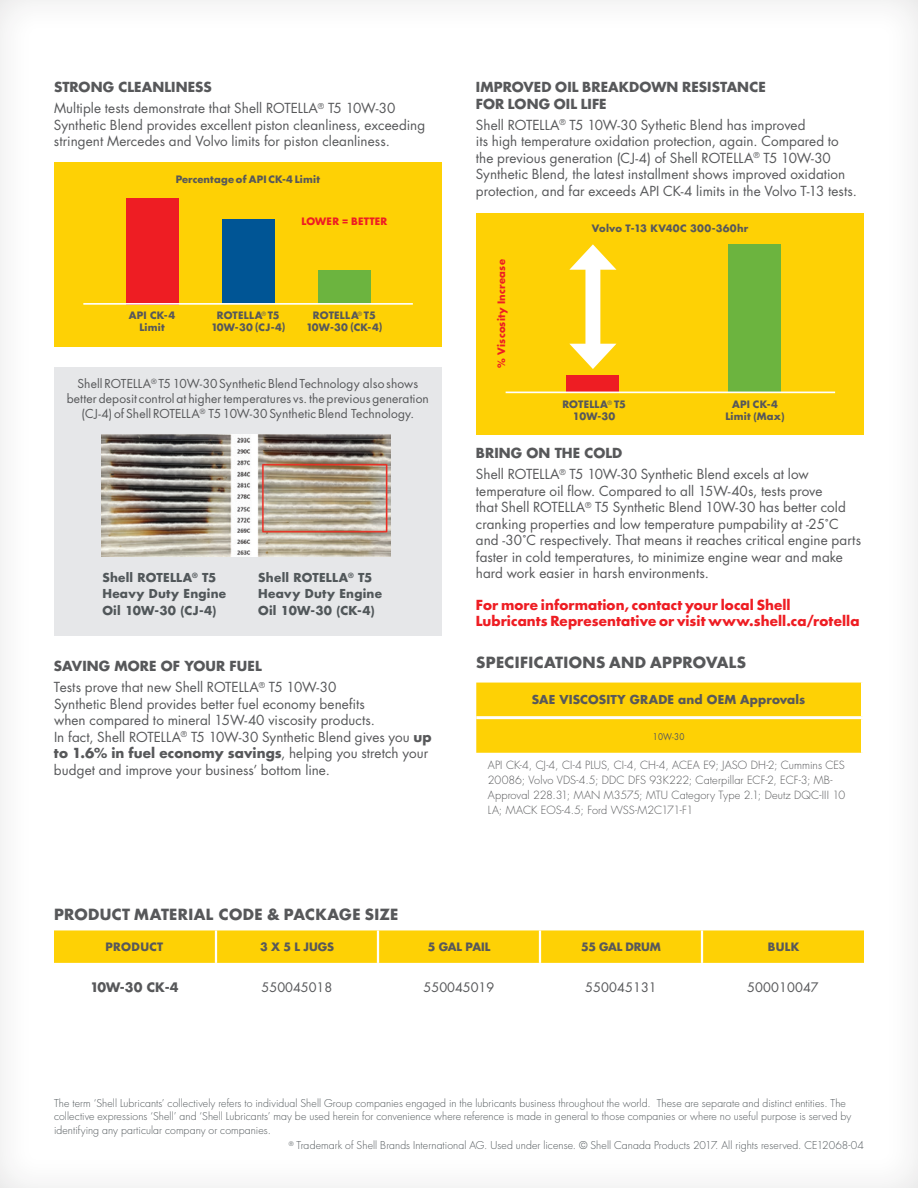
<style>
.page{position:relative;width:918px;height:1188px;background:#fff}
.page>*{position:absolute;margin:0;border:0;box-sizing:border-box;transform-origin:0 0}
.t1{font:700 15px "Futura Std";letter-spacing:.025em;color:#57585a}
.t2{font:13.5px/16.5px "Futura Std";letter-spacing:.005em;color:#57585a}
.t3{font:700 13.5px/16.5px "Futura Std";letter-spacing:.01em;color:#ee1d23}
.t4{font:700 13.5px/16.5px "Futura Std";letter-spacing:.01em;color:#57585a}
.t5{font:12.75px "Futura Std";letter-spacing:.005em;color:#57585a}
.t6{font:700 12.75px "Futura Std";color:#57585a}
.t7{font:12px/15px "Futura Std";letter-spacing:.01em;color:#57585a;text-align:center}
.t8{font:700 12px/16.5px "Futura Std";letter-spacing:.02em;color:#51575a}
.t9{font:700 12px "Futura Std";letter-spacing:.01em;color:#57585a}
.t10{font:700 11.25px "Futura Std";letter-spacing:-.005em;color:#57585a}
.t11{font:700 11.25px "Futura Std";letter-spacing:-.025em;color:#57585a}
.t12{font:700 11.25px "Futura Std";letter-spacing:.03em;color:#57585a}
.t13{font:300 10.95px/15px "Futura Std";color:#57585a}
.t14{font:300 10.5px/13.5px "Futura Std";letter-spacing:.01em;color:#51575a}
.t15{font:700 9.9px/12px "Futura Std";letter-spacing:.02em;color:#57585a;text-align:center}
.t16{font:700 9.9px "Futura Std";letter-spacing:.02em;color:#ee1d23}
.t17{font:9.15px "Futura Std";color:#57585a;scale:.9 1}
.s1{font-weight:700}
</style>
<div class="page">
<div style="left:54px;top:930px;width:810px;height:33px;background:#fed105"></div>
<hr style="left:215px;top:930px;width:2px;height:33px;background:#fff">
<hr style="left:377px;top:930px;width:2px;height:33px;background:#fff">
<hr style="left:539px;top:930px;width:2px;height:33px;background:#fff">
<hr style="left:701px;top:930px;width:2px;height:33px;background:#fff">
<div style="left:54px;top:163px;width:388px;height:184px;background:#fed105"></div>
<div style="left:126px;top:198px;width:53px;height:106px;background:#ee1d23"></div>
<div style="left:222px;top:220px;width:53px;height:84px;background:#005595"></div>
<div style="left:318px;top:270px;width:53px;height:34px;background:#6cb43f"></div>
<hr style="left:83px;top:303px;width:330px;height:2px;background:#fff">
<div style="left:54px;top:367px;width:388px;height:269px;background:#e6e7e9"></div>
<img style="left:102px;top:435px;width:288px;height:121px">
<div style="left:476px;top:213px;width:388px;height:222px;background:#fed105"></div>
<div style="left:566px;top:375px;width:53px;height:18px;background:#ee1d23"></div>
<div style="left:728px;top:244px;width:53px;height:149px;background:#6cb43f"></div>
<hr style="left:506px;top:392px;width:329px;height:1px;background:#fff">
<div style="left:585px;top:260px;width:15px;height:94px;background:#fff"></div>
<svg style="left:569px;top:344px;width:47px;height:25px"></svg>
<svg style="left:569px;top:244px;width:47px;height:26px"></svg>
<svg style="left:476px;top:682px;width:385px;height:1px"></svg>
<div style="left:476px;top:683px;width:385px;height:70px;background:#fed105"></div>
<hr style="left:476px;top:716px;width:388px;height:3px;background:#fff">
<p class="t2" style="left:54px;top:77px;width:343px;line-height:21.1px"><span class="s1">STRONG CLEANLINESS<br></span>Multiple tests demonstrate that Shell ROTELLA<sup>®</sup> T5 10W-30</p>
<p class="t2" style="left:54px;top:117px;width:373px">Synthetic Blend provides excellent piston cleanliness, exceeding stringent Mercedes and Volvo limits for piston cleanliness.</p>
<p class="t15" style="left:176px;top:173px;width:146px">Percentage of API CK-4 Limit</p>
<p class="t16" style="left:301px;top:215px;width:88px">LOWER = BETTER</p>
<p class="t15" style="left:129px;top:309px;width:48px">API CK-4<br>Limit</p>
<p class="t15" style="left:306px;top:309px;width:78px">ROTELLA<sup>®</sup> T5<br>10W-30 (CK-4)</p>
<p class="t15" style="left:211px;top:309px;width:76px">ROTELLA<sup>®</sup> T5<br>10W-30 (CJ-4)</p>
<p class="t7" style="left:67px;top:376px;width:364px">Shell ROTELLA<sup>®</sup> T5 10W-30 Synthetic Blend Technology also shows better deposit control at higher temperatures vs. the previous generation (CJ-4) of Shell ROTELLA<sup>®</sup> T5 10W-30 Synthetic Blend Technology.</p>
<p class="t8" style="left:102px;top:569px;width:125px">Shell ROTELLA<sup>®</sup> T5<br>Heavy Duty Engine<br>Oil 10W-30 (CJ-4)</p>
<p class="t8" style="left:258px;top:569px;width:125px">Shell ROTELLA<sup>®</sup> T5<br>Heavy Duty Engine<br>Oil 10W-30 (CK-4)</p>
<p class="t2" style="left:54px;top:656px;width:284px;line-height:21.1px"><span class="s1">SAVING MORE OF YOUR FUEL<br></span>Tests prove that new Shell ROTELLA<sup>®</sup> T5 10W-30</p>
<p class="t2" style="left:54px;top:696px;width:379px">Synthetic Blend provides better fuel economy benefits<br>when compared to mineral 15W-40 viscosity products.<br>In fact, Shell ROTELLA<sup>®</sup> T5 10W-30 Synthetic Blend gives you <span class="s1">up to 1.6% in fuel economy savings</span>, helping you stretch your budget and improve your business’ bottom line.</p>
<p class="t4" style="left:476px;top:79px;width:291px">IMPROVED OIL BREAKDOWN RESISTANCE<br>FOR LONG OIL LIFE</p>
<p class="t2" style="left:476px;top:117px;width:382px">Shell ROTELLA<sup>®</sup> T5 10W-30 Sythetic Blend has improved<br>its high temperature oxidation protection, again. Compared to the previous generation (CJ-4) of Shell ROTELLA<sup>®</sup> T5 10W-30<br>Synthetic Blend, the latest installment shows improved oxidation protection, and far exceeds API CK-4 limits in the Volvo T-13 tests.</p>
<p class="t16" style="left:495px;top:368px;width:110px;rotate:-90deg">% Viscosity Increase</p>
<p class="t15" style="left:592px;top:222px;width:158px">Volvo T-13 KV40C 300-360hr</p>
<p class="t15" style="left:562px;top:398px;width:65px">ROTELLA<sup>®</sup> T5<br>10W-30</p>
<p class="t15" style="left:726px;top:398px;width:61px">API CK-4<br>Limit (Max)</p>
<p class="t2" style="left:476px;top:443px;width:334px;line-height:21.1px"><span class="s1">BRING ON THE COLD<br></span>Shell ROTELLA<sup>®</sup> T5 10W-30 Synthetic Blend excels at low</p>
<p class="t2" style="left:476px;top:483px;width:387px">temperature oil flow. Compared to all 15W-40s, tests prove<br>that Shell ROTELLA<sup>®</sup> T5 Synthetic Blend 10W-30 has better cold cranking properties and low temperature pumpability at -25˚C and -30˚C respectively. That means it reaches critical engine parts faster in cold temperatures, to minimize engine wear and make hard work easier in harsh environments.</p>
<p class="t3" style="left:476px;top:596px;width:385px">For more information, contact your local Shell<br>Lubricants Representative or visit www.shell.ca/rotella</p>
<p class="t1" style="left:476px;top:653px;width:271px">SPECIFICATIONS AND APPROVALS</p>
<p class="t9" style="left:532px;top:692px;width:275px">SAE VISCOSITY GRADE and OEM Approvals</p>
<p class="t17" style="left:653px;top:731px;width:37px">10W-30</p>
<p class="t13" style="left:488px;top:757px;width:359px">API CK-4, CJ-4, CI-4 PLUS, CI-4, CH-4, ACEA E9; JASO DH-2; Cummins CES 20086; Volvo VDS-4.5; DDC DFS 93K222; Caterpillar ECF-2, ECF-3; MB-Approval 228.31; MAN M3575; MTU Category Type 2.1; Deutz DQC-III 10<br>LA; MACK EOS-4.5; Ford WSS-M2C171-F1</p>
<p class="t1" style="left:54px;top:905px;width:346px">PRODUCT MATERIAL CODE &amp; PACKAGE SIZE</p>
<p class="t12" style="left:106px;top:940px;width:59px">PRODUCT</p>
<p class="t10" style="left:260px;top:940px;width:75px">3 X 5 L JUGS</p>
<p class="t10" style="left:428px;top:940px;width:64px">5 GAL PAIL</p>
<p class="t11" style="left:581px;top:940px;width:81px">55 GAL DRUM</p>
<p class="t10" style="left:768px;top:940px;width:33px">BULK</p>
<p class="t6" style="left:90px;top:979px;width:90px">10W-30 CK-4</p>
<p class="t5" style="left:262px;top:979px;width:72px">550045018</p>
<p class="t5" style="left:424px;top:979px;width:72px">550045019</p>
<p class="t5" style="left:585px;top:979px;width:73px">550045131</p>
<p class="t5" style="left:747px;top:979px;width:73px">500010047</p>
<p class="t14" style="left:54px;top:1096px;width:799px">The term ‘Shell Lubricants’ collectively refers to individual Shell Group companies engaged in the lubricants business throughout the world. These are separate and distinct entities. The collective expressions ‘Shell’ and ‘Shell Lubricants’ may be used herein for convenience where reference is made in general to those companies or where no useful purpose is served by identifying any particular company or companies.</p>
<p class="t14" style="left:289px;top:1139px;width:577px"><sup>®</sup> Trademark of Shell Brands International AG. Used under license. © Shell Canada Products 2017. All rights reserved. CE12068-04</p>
</div>
